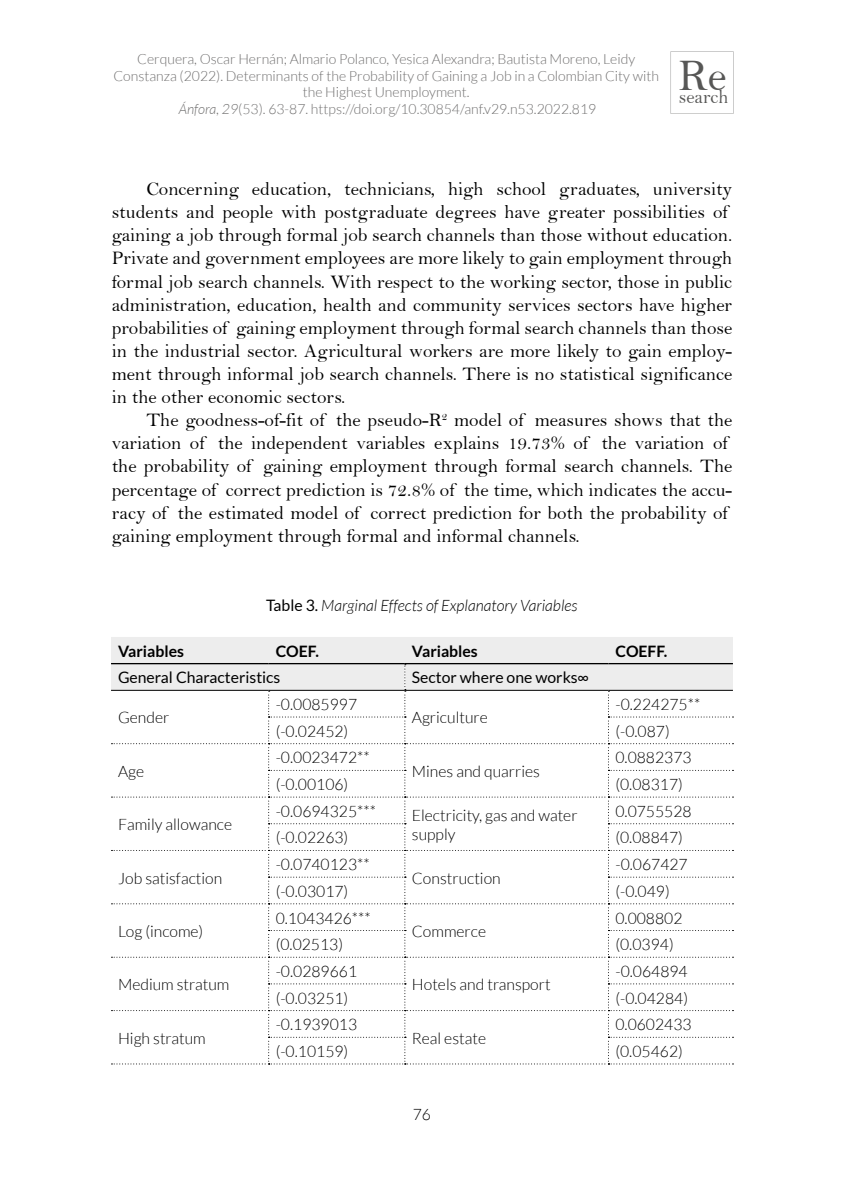
<style>
.page{position:relative;width:844px;height:1191px;background:#fff}
.page>*{position:absolute;margin:0;border:0;box-sizing:border-box;transform-origin:0 0}
.t1{font:45.68px "Bell";color:#575756;scale:.96 1}
.t2{font:19.95px "Bell";color:#575756;scale:.96 1}
.t3{font:19.25px/23.1px "Bell";color:#000}
.t4{font:300 15.75px/18.9px "Lato";color:#000}
.t5{font:italic 300 15.75px "Lato";color:#000}
.t6{font:15.75px "Lato";color:#000}
.t7{font:700 15.75px "Lato";color:#000}
.t8{font:300 14px/16.8px "Lato";color:#706f6f;text-align:center}
.s1{font-style:italic}
.s2{font-weight:400;font-style:normal}
</style>
<div class="page">
<svg style="left:670px;top:51px;width:63px;height:63px"></svg>
<svg style="left:111px;top:637px;width:622px;height:427px"></svg>
<p class="t8" style="left:113px;top:50px;width:547px">Cerquera, Oscar Hernán; Almario Polanco, Yesica Alexandra; Bautista Moreno, Leidy Constanza (2022). Determinants of the Probability of Gaining a Job in a Colombian City with the Highest Unemployment.<br><span class="s1">Ánfora, 29</span>(53). 63-87. https://doi.org/10.30854/anf.v29.n53.2022.819</p>
<h1 class="t1" style="left:678px;top:49px;width:52px">Re</h1>
<p class="t2" style="left:678px;top:84px;width:53px">search</p>
<p class="t3" style="left:112px;top:177px;width:622px;text-indent:35px">Concerning education, technicians, high school graduates, university students and people with postgraduate degrees have greater possibilities of gaining a job through formal job search channels than those without education.<br>Private and government employees are more likely to gain employment through formal job search channels. With respect to the working sector, those in public administration, education, health and community services sectors have higher probabilities of gaining employment through formal search channels than those in the industrial sector. Agricultural workers are more likely to gain employ&shy;ment through informal job search channels. There is no statistical significance in the other economic sectors.</p>
<p class="t3" style="left:112px;top:408px;width:622px;text-indent:35px">The goodness-of-fit of the pseudo-R<sup>2</sup> model of measures shows that the variation of the independent variables explains 19.73% of the variation of the probability of gaining employment through formal search channels. The percentage of correct prediction is 72.8% of the time, which indicates the accu&shy;racy of the estimated model of correct prediction for both the probability of gaining employment through formal and informal channels.</p>
<p class="t5" style="left:266px;top:597px;width:313px"><span class="s2">Table 3.</span> Marginal Effects of Explanatory Variables</p>
<p class="t7" style="left:118px;top:642px;width:67px">Variables</p>
<p class="t7" style="left:275px;top:642px;width:45px">COEF.</p>
<p class="t7" style="left:412px;top:642px;width:67px">Variables</p>
<p class="t7" style="left:615px;top:642px;width:53px">COEFF.</p>
<p class="t6" style="left:118px;top:669px;width:164px">General Characteristics</p>
<p class="t6" style="left:412px;top:669px;width:178px">Sector where one works∞</p>
<p class="t4" style="left:118px;top:708px;width:53px">Gender</p>
<p class="t4" style="left:615px;top:695px;width:86px">-0.224275**</p>
<p class="t4" style="left:275px;top:695px;width:83px">-0.0085997</p>
<p class="t4" style="left:412px;top:708px;width:77px">Agriculture</p>
<p class="t4" style="left:275px;top:721px;width:74px">(-0.02452)</p>
<p class="t4" style="left:615px;top:721px;width:56px">(-0.087)</p>
<p class="t4" style="left:118px;top:761px;width:28px">Age</p>
<p class="t4" style="left:275px;top:748px;width:96px">-0.0023472**</p>
<p class="t4" style="left:615px;top:748px;width:78px">0.0882373</p>
<p class="t4" style="left:412px;top:761px;width:130px">Mines and quarries</p>
<p class="t4" style="left:275px;top:775px;width:74px">(-0.00106)</p>
<p class="t4" style="left:615px;top:775px;width:69px">(0.08317)</p>
<p class="t4" style="left:118px;top:815px;width:115px">Family allowance</p>
<p class="t4" style="left:275px;top:801px;width:102px">-0.0694325***</p>
<p class="t4" style="left:412px;top:805px;width:167px">Electricity, gas and water supply</p>
<p class="t4" style="left:615px;top:801px;width:78px">0.0755528</p>
<p class="t4" style="left:275px;top:828px;width:74px">(-0.02263)</p>
<p class="t4" style="left:615px;top:828px;width:69px">(0.08847)</p>
<p class="t4" style="left:118px;top:868px;width:106px">Job satisfaction</p>
<p class="t4" style="left:275px;top:855px;width:96px">-0.0740123**</p>
<p class="t4" style="left:615px;top:855px;width:74px">-0.067427</p>
<p class="t4" style="left:412px;top:868px;width:90px">Construction</p>
<p class="t4" style="left:275px;top:881px;width:74px">(-0.03017)</p>
<p class="t4" style="left:615px;top:881px;width:56px">(-0.049)</p>
<p class="t4" style="left:118px;top:922px;width:87px">Log (income)</p>
<p class="t4" style="left:275px;top:908px;width:97px">0.1043426***</p>
<p class="t4" style="left:615px;top:908px;width:69px">0.008802</p>
<p class="t4" style="left:412px;top:922px;width:76px">Commerce</p>
<p class="t4" style="left:275px;top:935px;width:69px">(0.02513)</p>
<p class="t4" style="left:615px;top:935px;width:60px">(0.0394)</p>
<p class="t4" style="left:118px;top:975px;width:113px">Medium stratum</p>
<p class="t4" style="left:275px;top:962px;width:83px">-0.0289661</p>
<p class="t4" style="left:615px;top:962px;width:74px">-0.064894</p>
<p class="t4" style="left:412px;top:975px;width:140px">Hotels and transport</p>
<p class="t4" style="left:275px;top:988px;width:74px">(-0.03251)</p>
<p class="t4" style="left:615px;top:988px;width:74px">(-0.04284)</p>
<p class="t4" style="left:118px;top:1028px;width:89px">High stratum</p>
<p class="t4" style="left:275px;top:1015px;width:83px">-0.1939013</p>
<p class="t4" style="left:615px;top:1015px;width:78px">0.0602433</p>
<p class="t4" style="left:412px;top:1028px;width:76px">Real estate</p>
<p class="t4" style="left:275px;top:1042px;width:74px">(-0.10159)</p>
<p class="t4" style="left:615px;top:1042px;width:69px">(0.05462)</p>
<p class="t4" style="left:413px;top:1104px;width:20px">76</p>
</div>
